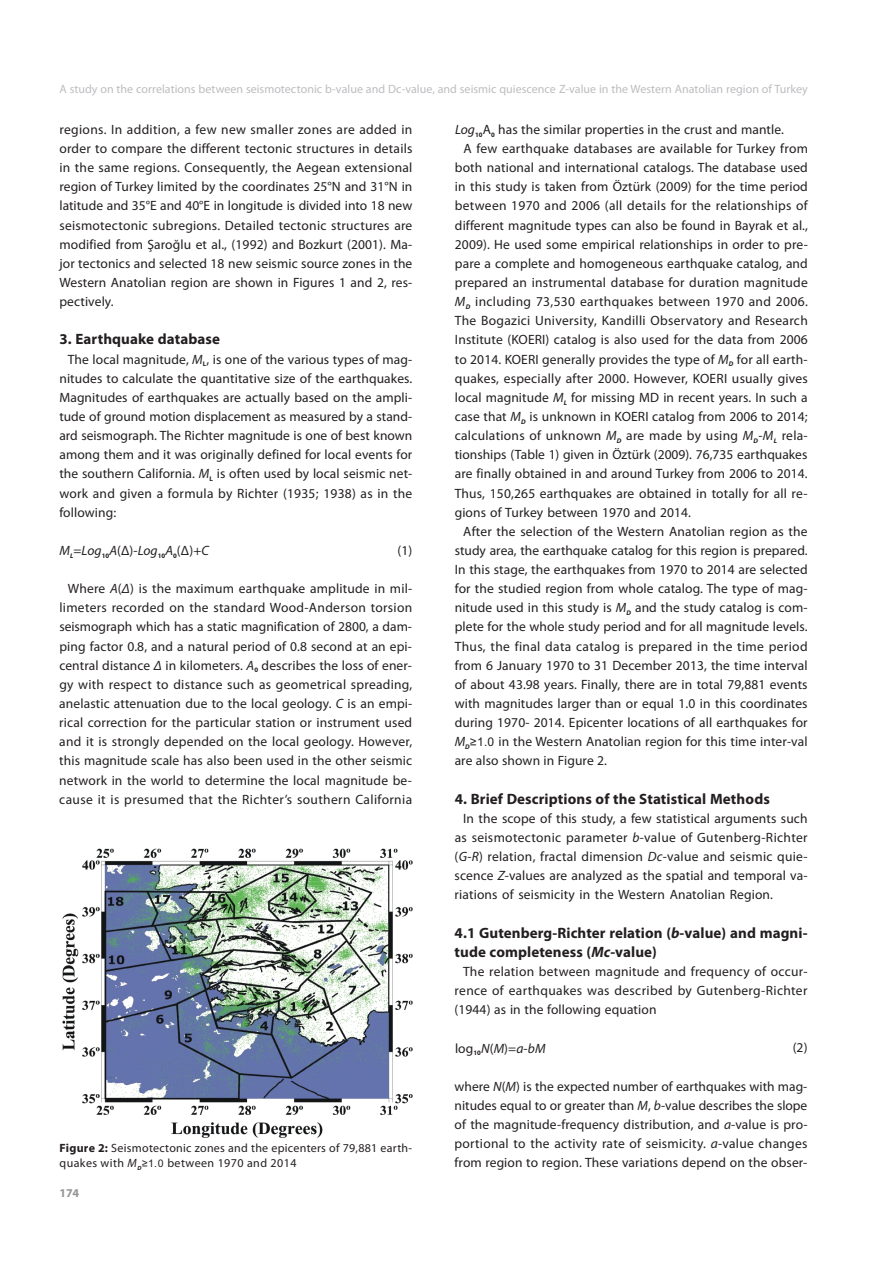
<style>
.page{position:relative;width:893px;height:1263px;background:#fff}
.page>*{position:absolute;margin:0;border:0;box-sizing:border-box;transform-origin:0 0}
.t1{font:700 15px/19.2px "Myriad Pro";letter-spacing:.005em;color:#231f20}
.t2{font:13.5px/19.2px "Myriad Pro";letter-spacing:.01em;color:#231f20;text-align:justify}
.t3{font:italic 13.5px "Myriad Pro";letter-spacing:-.005em;color:#231f20}
.t4{font:12px "Myriad Pro";color:#bcbdc0}
.t5{font:12px/14.9px "Myriad Pro";letter-spacing:.02em;color:#231f20}
.t6{font:700 12px "Myriad Pro";color:#939598}
.t7{font:italic 700 6.75px "Myriad Pro";color:#231f20}
.t8{font:700 6.75px "Myriad Pro";color:#231f20}
.s1{font-style:italic}
.s2{font-style:normal}
.s3{font-family:"Arial Unicode MS";font-size:12px}
.s4{font-weight:700}
.s5{font-family:"Arial Unicode MS";font-size:10.5px}
</style>
<div class="page">
<img style="left:62px;top:848px;width:351px;height:290px">
<p class="t4" style="left:60px;top:84px;width:750px">A study on the correlations between seismotectonic b-value and Dc-value, and seismic quiescence Z-value in the Western Anatolian region of Turkey</p>
<p class="t2" style="left:59px;top:121px;width:354px">regions. In addition, a few new smaller zones are added in order to compare the different tectonic structures in details in the same regions. Consequently, the Aegean extensional region of Turkey limited by the coordinates 25°N and 31°N in latitude and 35°E and 40°E in longitude is divided into 18 new seismotectonic subregions. Detailed tectonic structures are modified from Şaroğlu et al., (1992) and Bozkurt (2001). Ma&shy;jor tectonics and selected 18 new seismic source zones in the Western Anatolian region are shown in Figures 1 and 2, res&shy;pectively.</p>
<p class="t1" style="left:59px;top:331px;width:162px">3. Earthquake database</p>
<p class="t2" style="left:68px;top:351px;width:346px">The local magnitude, <span class="s1">M</span> , is one of the various types of mag-</p>
<p class="t2" style="left:455px;top:121px;width:330px"><span class="s1">Log</span> A has the similar properties in the crust and mantle.</p>
<p class="t8" style="left:475px;top:132px;width:9px">10</p>
<p class="t8" style="left:491px;top:132px;width:5px">0</p>
<p class="t2" style="left:455px;top:140px;width:354px;text-indent:9px">A few earthquake databases are available for Turkey from both national and international catalogs. The database used in this study is taken from Öztürk (2009) for the time period between 1970 and 2006 (all details for the relationships of different magnitude types can also be found in Bayrak et al., 2009). He used some empirical relationships in order to pre&shy;pare a complete and homogeneous earthquake catalog, and prepared an instrumental database for duration magnitude <span class="s1">M</span> including 73,530 earthquakes between 1970 and 2006.</p>
<p class="t7" style="left:466px;top:304px;width:6px">D</p>
<p class="t2" style="left:455px;top:312px;width:354px">The Bogazici University, Kandilli Observatory and Research Institute (KOERI) catalog is also used for the data from 2006 to 2014. KOERI generally provides the type of <span class="s1">M</span> for all earth-</p>
<p class="t7" style="left:729px;top:361px;width:6px">D</p>
<p class="t2" style="left:455px;top:370px;width:354px">quakes, especially after 2000. However, KOERI usually gives local magnitude <span class="s1">M</span> for missing MD in recent years. In such a</p>
<p class="t8" style="left:203px;top:361px;width:5px">L</p>
<p class="t2" style="left:59px;top:370px;width:354px">nitudes to calculate the quantitative size of the earthquakes.<br>Magnitudes of earthquakes are actually based on the ampli&shy;tude of ground motion displacement as measured by a stand&shy;ard seismograph. The Richter magnitude is one of best known among them and it was originally defined for local events for the southern California. <span class="s1">M</span> is often used by local seismic net-</p>
<p class="t7" style="left:564px;top:399px;width:5px">L</p>
<p class="t2" style="left:455px;top:408px;width:354px">case that <span class="s1">M</span> is unknown in KOERI catalog from 2006 to 2014;</p>
<p class="t7" style="left:521px;top:419px;width:6px">D</p>
<p class="t2" style="left:455px;top:427px;width:354px">calculations of unknown <span class="s1">M</span> are made by using <span class="s1">M</span> -<span class="s1">M</span> rela-</p>
<p class="t7" style="left:617px;top:438px;width:6px">D</p>
<p class="t7" style="left:754px;top:438px;width:6px">D</p>
<p class="t7" style="left:774px;top:438px;width:5px">L</p>
<p class="t2" style="left:455px;top:446px;width:354px">tionships (Table 1) given in Öztürk (2009). 76,735 earthquakes are finally obtained in and around Turkey from 2006 to 2014.<br>Thus, 150,265 earthquakes are obtained in totally for all re&shy;gions of Turkey between 1970 and 2014.</p>
<p class="t2" style="left:455px;top:523px;width:354px;text-indent:9px">After the selection of the Western Anatolian region as the study area, the earthquake catalog for this region is prepared.<br>In this stage, the earthquakes from 1970 to 2014 are selected for the studied region from whole catalog. The type of mag&shy;nitude used in this study is <span class="s1">M</span> and the study catalog is com-</p>
<p class="t8" style="left:210px;top:476px;width:5px">L</p>
<p class="t2" style="left:59px;top:485px;width:354px">work and given a formula by Richter (1935; 1938) as in the following:</p>
<p class="t2" style="left:397px;top:542px;width:16px">(1)</p>
<p class="t2" style="left:59px;top:580px;width:354px;text-indent:9px">Where <span class="s1">A</span>(<span class="s1">Δ</span>) is the maximum earthquake amplitude in mil&shy;limeters recorded on the standard Wood-Anderson torsion seismograph which has a static magnification of 2800, a dam&shy;ping factor 0.8, and a natural period of 0.8 second at an epi&shy;central distance <span class="s1">Δ</span> in kilometers. <span class="s1">A</span> describes the loss of ener-</p>
<p class="t8" style="left:254px;top:667px;width:5px">0</p>
<p class="t2" style="left:59px;top:676px;width:354px">gy with respect to distance such as geometrical spreading, anelastic attenuation due to the local geology. <span class="s1">C</span> is an empi&shy;rical correction for the particular station or instrument used and it is strongly depended on the local geology. However, this magnitude scale has also been used in the other seismic network in the world to determine the local magnitude be&shy;cause it is presumed that the Richter’s southern California</p>
<p class="t3" style="left:60px;top:545px;width:151px">M<sub>L</sub><span class="s2">=</span>Log<sub>10</sub>A<span class="s2">(Δ)-</span>Log<sub>10</sub>A<sub>0</sub><span class="s2">(Δ)+</span>C</p>
<p class="t7" style="left:626px;top:610px;width:6px">D</p>
<p class="t2" style="left:455px;top:618px;width:354px">plete for the whole study period and for all magnitude levels.<br>Thus, the final data catalog is prepared in the time period from 6 January 1970 to 31 December 2013, the time interval of about 43.98 years. Finally, there are in total 79,881 events with magnitudes larger than or equal 1.0 in this coordinates during 1970- 2014. Epicenter locations of all earthquakes for <span class="s1">M</span> <span class="s3">≥1.0</span> in the Western Anatolian region for this time inter-val</p>
<p class="t7" style="left:465px;top:744px;width:6px">D</p>
<p class="t2" style="left:455px;top:752px;width:154px">are also shown in Figure 2.</p>
<p class="t1" style="left:455px;top:790px;width:317px">4. Brief Descriptions of the Statistical Methods</p>
<p class="t2" style="left:455px;top:810px;width:354px;text-indent:9px">In the scope of this study, a few statistical arguments such as seismotectonic parameter <span class="s1">b</span>-value of Gutenberg-Richter (<span class="s1">G</span>-<span class="s1">R</span>) relation, fractal dimension <span class="s1">Dc</span>-value and seismic quie&shy;scence <span class="s1">Z</span>-values are analyzed as the spatial and temporal va&shy;riations of seismicity in the Western Anatolian Region.</p>
<p class="t1" style="left:455px;top:924px;width:354px">4.1 Gutenberg-Richter relation (<span class="s1">b</span>-value) and magni&shy;tude completeness (<span class="s1">Mc</span>-value)</p>
<p class="t2" style="left:455px;top:963px;width:354px;text-indent:9px">The relation between magnitude and frequency of occur&shy;rence of earthquakes was described by Gutenberg-Richter (1944) as in the following equation</p>
<p class="t2" style="left:793px;top:1039px;width:16px">(2)</p>
<p class="t2" style="left:455px;top:1078px;width:354px">where <span class="s1">N</span>(<span class="s1">M</span>) is the expected number of earthquakes with mag&shy;nitudes equal to or greater than <span class="s1">M</span>, <span class="s1">b</span>-value describes the slope of the magnitude-frequency distribution, and <span class="s1">a</span>-value is pro&shy;portional to the activity rate of seismicity. <span class="s1">a</span>-value changes from region to region. These variations depend on the obser-</p>
<p class="t2" style="left:455px;top:1039px;width:92px">log<sub>10</sub><span class="s1">N</span>(<span class="s1">M</span>)=<span class="s1">a</span>-<span class="s1">bM</span></p>
<p class="t5" style="left:60px;top:1142px;width:354px"><span class="s4">Figure 2:</span> Seismotectonic zones and the epicenters of 79,881 earth&shy;quakes with <span class="s1">M</span><sub>D</sub><span class="s5">≥1.0</span> between 1970 and 2014</p>
<p class="t6" style="left:60px;top:1188px;width:21px">174</p>
</div>
